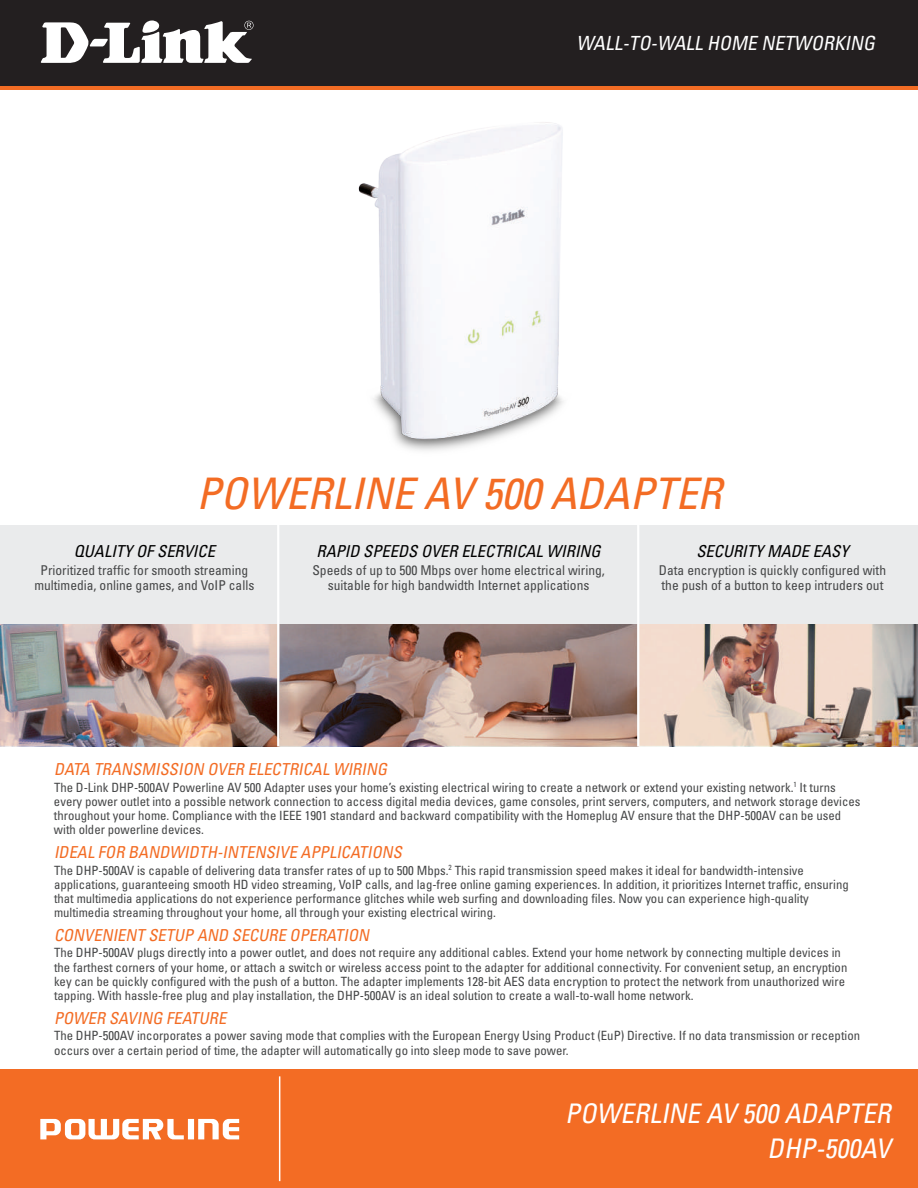
<style>
.page{position:relative;width:918px;height:1188px;background:#fff}
.page>*{position:absolute;margin:0;border:0;box-sizing:border-box;transform-origin:0 0}
.t1{font:italic condensed 43.5px "Univers";color:#f36c24}
.t2{font:italic condensed 27px/34.8px "Univers";color:#fff;text-align:right}
.t3{font:italic condensed 19.5px "Univers";color:#fff}
.t4{font:italic condensed 16.5px "Univers";color:#f36c24}
.t5{font:italic condensed 16.5px "Univers";color:#000}
.t6{font:condensed 13.5px/15px "Univers";color:#454647;text-align:center}
.t7{font:condensed 12.75px/14.2px "Univers";color:#454647}
</style>
<div class="page">
<div style="left:0;top:1070px;width:918px;height:118px;background:#f36c24"></div>
<svg style="left:40px;top:1119px;width:199px;height:20px"></svg>
<hr style="left:279px;top:1076px;width:1px;height:105px;background:#fff">
<div style="left:0;top:0;width:918px;height:89px;background:linear-gradient(to right,#f36c24,#f36c24)"></div>
<div style="left:0;top:0;width:918px;height:85px;background:#231f20"></div>
<svg style="left:41px;top:20px;width:213px;height:43px"></svg>
<div style="left:0;top:525px;width:918px;height:101px;background:#eaebec"></div>
<hr style="left:277px;top:525px;width:2px;height:99px;background:#fff">
<hr style="left:637px;top:525px;width:2px;height:99px;background:#fff">
<img style="left:0;top:624px;width:918px;height:122px">
<hr style="left:277px;top:624px;width:2px;height:122px;background:#fff">
<hr style="left:637px;top:624px;width:2px;height:122px;background:#fff">
<img style="left:358px;top:122px;width:206px;height:329px">
<h3 class="t3" style="left:577px;top:31px;width:198px">WALL-TO -WALL HOME NETWOR</h3>
<h3 class="t3" style="left:834px;top:31px;width:47px">KING</h3>
<h1 class="t1" style="left:196px;top:466px;width:527px">POWERLINE AV 500 ADAP TER</h1>
<p class="t5" style="left:74px;top:541px;width:143px">QUALITY OF SER VICE</p>
<p class="t6" style="left:34px;top:562px;width:221px">Prioritized traffic for smooth streaming multimedia, online games, and VoI P calls</p>
<p class="t5" style="left:317px;top:541px;width:286px">RAPID SPEEDS OVER ELECTRICAL WIRING</p>
<p class="t6" style="left:312px;top:562px;width:294px">Speeds of up to 500 Mbps over home electrical wiring, suitable for high bandwidth I nternet applications</p>
<p class="t5" style="left:696px;top:541px;width:154px">SECURITY MADE EASY</p>
<p class="t6" style="left:659px;top:562px;width:229px;text-align:left">Data encryption is quickly configured with the push of a button to keep intruders out</p>
<p class="t4" style="left:54px;top:759px;width:134px">DATA TRANSMI SSION</p>
<p class="t4" style="left:207px;top:759px;width:179px">OVER ELECTRI CAL WIRING</p>
<p class="t7" style="left:54px;top:780px;width:808px">The D -Link D HP-500AV Powerline AV 500 Adapter uses your home’s existing electrical wiring to create a network or extend your existing network.<sup>1</sup> It turns every power outlet into a possible network connection to access digital media devices, game consoles, print servers, computers, and network storage devices throughout your home. Compliance with the IEEE</p>
<p class="t7" style="left:305px;top:808px;width:538px">1901 standard and backward compatibility with the Homeplug AV ensure that the D HP-500AV can be used</p>
<p class="t7" style="left:54px;top:823px;width:152px">with older powerline devices.</p>
<p class="t4" style="left:54px;top:842px;width:106px">IDEAL FOR BANDWIDT</p>
<p class="t4" style="left:207px;top:842px;width:26px">H-INTEN</p>
<p class="t4" style="left:266px;top:842px;width:103px">SIVE APPLI CATION</p>
<p class="t4" style="left:393px;top:842px;width:14px">S</p>
<p class="t7" style="left:54px;top:863px;width:796px">The D HP-500AV is capable of delivering data transfer rates of up to 500 Mbps.<sup>2</sup> This rapid transmission speed makes it ideal for bandwidth-intensive applications, guaranteeing smooth HD video streaming, VoI P calls, and lag-free online gaming experiences. I n addition, it prioritizes I nternet traffic, ensuring that multimedia applications do not experience performance glitches while web surfing and downloading files. Now you can experience high-quality multimedia streaming throughout your home, all through your existing electrical wiring.</p>
<p class="t4" style="left:54px;top:925px;width:50px">CONVENIENT</p>
<p class="t4" style="left:148px;top:925px;width:121px">SETUP AND SECURE</p>
<p class="t4" style="left:290px;top:925px;width:56px">OPERATION</p>
<p class="t7" style="left:54px;top:946px;width:795px">The D HP-500AV plugs directly into a power outlet, and does not require any additional cables. Extend your home network by connecting multiple devices in the farthest corners of your home, or attach a switch or wireless access point to the adapter for additional connectivity. For convenient setup, an encryption key can be quickly configured with the push of a button. The adapter implements 128-bit AES data encryption to protect the network from unauthorized wire tapping. With hassle-free plug and play installation, the D HP-500AV is an ideal solution to create a wall-to-wall home network.</p>
<p class="t4" style="left:54px;top:1008px;width:21px">POWER</p>
<p class="t4" style="left:109px;top:1008px;width:92px">SAVIN G FEATURE</p>
<p class="t7" style="left:54px;top:1029px;width:808px">The D HP-500AV incorporates a power saving mode that complies with the European Energy Using Product (EuP) Directive. If no data transmission or reception occurs over a certain period of time, the adapter will automatically go into sleep mode to save power.</p>
<h2 class="t2" style="left:565px;top:1095px;width:333px">POWERLINE AV 500 ADAPTER<br>D HP-500AV</h2>
</div>
